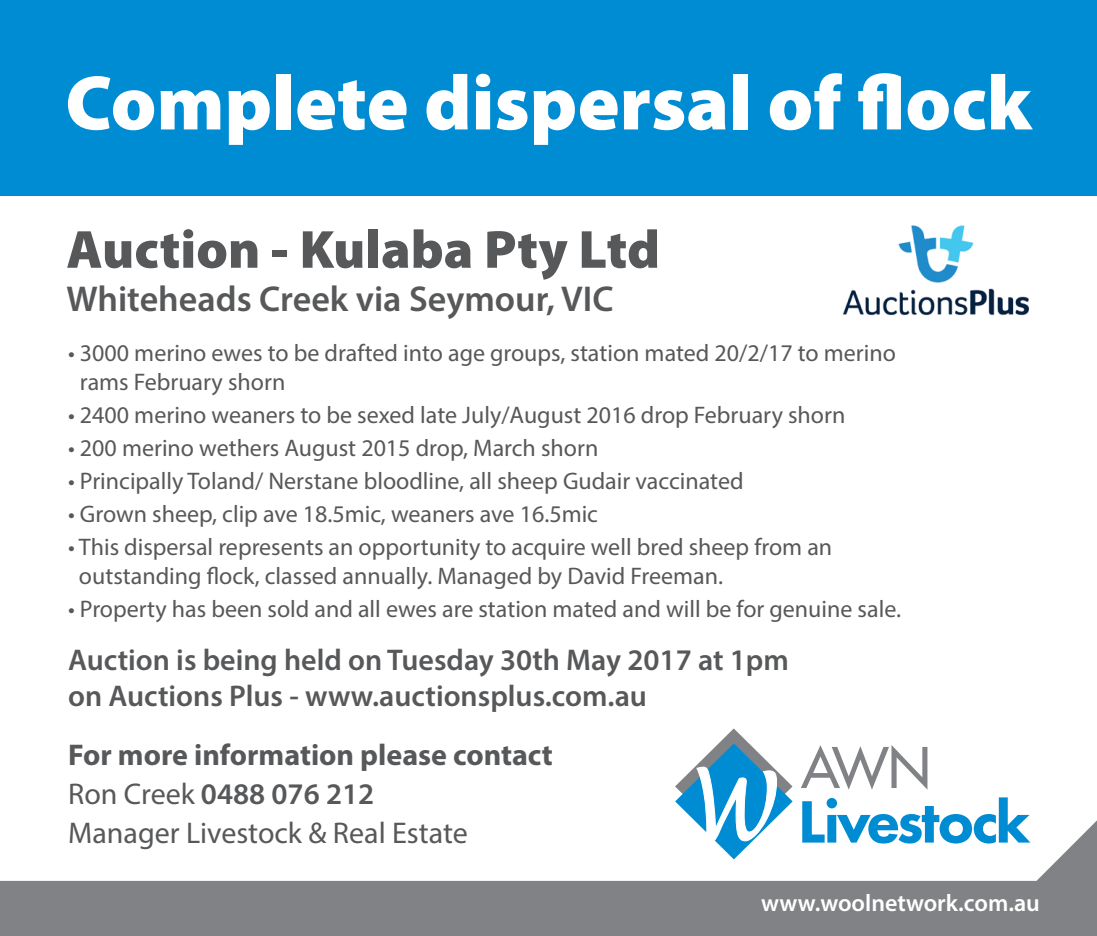
<style>
.page{position:relative;width:1097px;height:936px;background:#fff}
.page>*{position:absolute;margin:0;border:0;box-sizing:border-box;transform-origin:0 0}
.t1{font:900 78px "Myriad Pro";color:#fff}
.t2{font:900 54px "Myriad Pro";color:#57585a}
.t3{font:600 36px "Myriad Pro";color:#57585a}
.t4{font:600 30px/36px "Myriad Pro";color:#57585a}
.t5{font:30px/39px "Myriad Pro";color:#57585a}
.t6{font:24px/28.8px "Myriad Pro";color:#57585a}
.t7{font:600 24px "Myriad Pro";color:#fff}
.s1{font-weight:700}
.s2{font-weight:600}
</style>
<div class="page">
<div style="left:0;top:0;width:1096px;height:196px;background:#008cd2"></div>
<svg style="left:0;top:821px;width:1096px;height:114px;fill:#808285"></svg>
<svg style="left:675px;top:728px;width:117px;height:131px"></svg>
<svg style="left:801px;top:745px;width:126px;height:44px"></svg>
<svg style="left:802px;top:797px;width:228px;height:46px"></svg>
<img style="left:843px;top:225px;width:186px;height:91px">
<h1 class="t1" style="left:65px;top:59px;width:967px">Complete dispersal of flock</h1>
<h2 class="t2" style="left:66px;top:219px;width:595px">Auction - Kulaba Pty Ltd</h2>
<h3 class="t3" style="left:66px;top:276px;width:548px">Whiteheads Creek via Seymour, VIC</h3>
<p class="t6" style="left:80px;top:338px;width:817px;text-indent:-12px">• 3000 merino ewes to be drafted into age groups, station mated 20/2/17 to merino rams February shorn</p>
<p class="t6" style="left:68px;top:400px;width:778px">• 2400 merino weaners to be sexed late July/August 2016 drop February shorn</p>
<p class="t6" style="left:68px;top:433px;width:531px">• 200 merino wethers August 2015 drop, March shorn</p>
<p class="t6" style="left:68px;top:466px;width:677px">• Principally Toland/ Nerstane bloodline, all sheep Gudair vaccinated</p>
<p class="t6" style="left:68px;top:499px;width:531px">• Grown sheep, clip ave 18.5mic, weaners ave 16.5mic</p>
<p class="t6" style="left:79px;top:532px;width:754px;text-indent:-11px">• This dispersal represents an opportunity to acquire well bred sheep from an outstanding flock, classed annually. Managed by David Freeman.</p>
<p class="t6" style="left:68px;top:594px;width:834px">• Property has been sold and all ewes are station mated and will be for genuine sale.</p>
<p class="t4" style="left:68px;top:641px;width:722px">Auction is being held on Tuesday 30th May 2017 at 1pm on Auctions Plus - www.auctionsplus.com.au</p>
<p class="t5" style="left:68px;top:735px;width:486px"><span class="s1">For more information please contact<br></span>Ron Creek <span class="s2">0488 076 212<br></span>Manager Livestock &amp; Real Estate</p>
<p class="t7" style="left:760px;top:888px;width:280px">www.woolnetwork.com.au</p>
</div>
